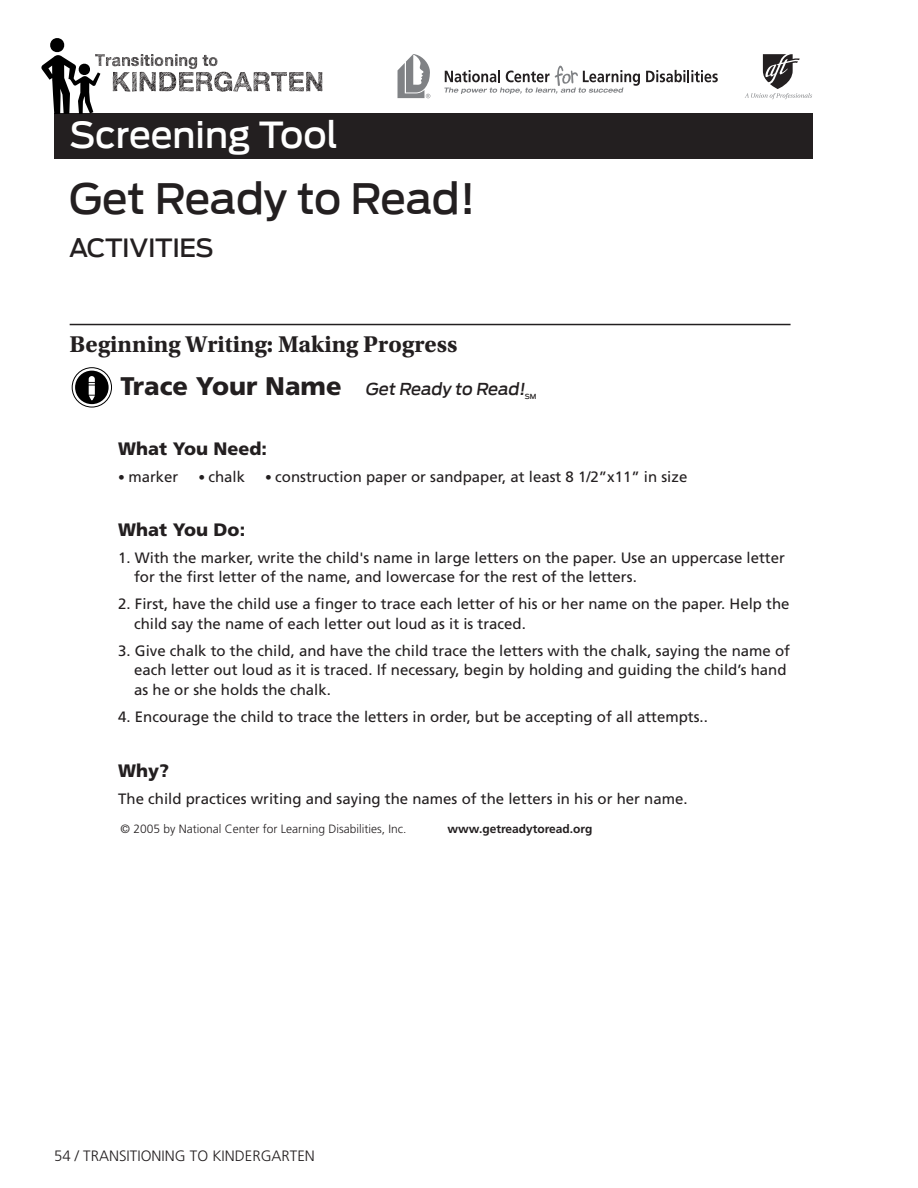
<style>
.page{position:relative;width:918px;height:1188px;background:#fff}
.page>*{position:absolute;margin:0;border:0;box-sizing:border-box;transform-origin:0 0}
.t1{font:500 42px "Antenna";letter-spacing:-.01em;color:#231f20}
.t2{font:500 36px "Antenna";color:#fff}
.t3{font:500 25.2px "Antenna";letter-spacing:-.015em;color:#231f20}
.t4{font:700 24px "Utopia Std";color:#231f20}
.Activity_Supplies{font:900 18px "Frutiger LT Std";color:#231f20}
.Activity_Steps{font:900 18px "Frutiger LT Std";color:#231f20}
.Activity_Results{font:900 18px "Frutiger LT Std";color:#231f20}
.Activity_Title{font:500 16.5px "Antenna";color:#231f20}
.Activity_Steps_List{font:15px/19.5px "Frutiger LT Std";color:#231f20}
.Activity_Results-2{font:15px "Frutiger LT Std";color:#231f20}
.Activity_Supplies-2{font:15px "Frutiger LT Std";color:#231f20}
.t5{font:300 15px "Frutiger LT Std";color:#231f20}
.Copyright_and_Websit{font:300 12px "Frutiger LT Std";color:#231f20}
.Copyright_and_Websit-2{font:700 12px "Frutiger LT Std";color:#231f20}
.Activity_Title-2{font:500 7.05px "Antenna";color:#231f20}
.s1{font-family:"Frutiger LT Std";font-weight:900;font-size:25.5px}
.s2{font-size:13.5px}
</style>
<div class="page">
<div style="left:54px;top:113px;width:758px;height:46px;background:#231f20"></div>
<svg style="left:41px;top:38px;width:281px;height:76px"></svg>
<svg style="left:745px;top:54px;width:67px;height:45px"></svg>
<svg style="left:646px;top:70px;width:72px;height:12px"></svg>
<svg style="left:398px;top:54px;width:32px;height:44px"></svg>
<svg style="left:444px;top:66px;width:196px;height:28px"></svg>
<hr style="left:70px;top:324px;width:721px;height:1px;background:#231f20">
<div style="left:72px;top:367px;width:40px;height:40px;border:1px solid #000;border-radius:50%"></div>
<svg style="left:75px;top:371px;width:34px;height:33px"></svg>
<h2 class="t2" style="left:70px;top:113px;width:270px">Screening Tool</h2>
<h1 class="t1" style="left:69px;top:174px;width:408px">Get Ready to Read!</h1>
<h3 class="t3" style="left:69px;top:233px;width:146px">ACTIVITIES</h3>
<p class="t4" style="left:70px;top:331px;width:389px">Beginning Writing: Making Progress</p>
<p class="Activity_Title" style="left:121px;top:379px;width:409px"><span class="s1">Tr a c e Yo u r N a m e</span> Get Ready to Read!</p>
<p class="Activity_Title-2" style="left:525px;top:392px;width:13px">SM</p>
<p class="Activity_Supplies" style="left:118px;top:438px;width:150px">What You Need:</p>
<p class="Activity_Supplies-2" style="left:118px;top:468px;width:62px"><span class="s2">•</span> marker</p>
<p class="Activity_Supplies-2" style="left:198px;top:468px;width:48px"><span class="s2">•</span> chalk</p>
<p class="Activity_Supplies-2" style="left:265px;top:468px;width:424px"><span class="s2">•</span> construction paper or sandpaper, at least 8 1/2”x11” in size</p>
<p class="Activity_Steps" style="left:118px;top:519px;width:128px">What You Do:</p>
<p class="Activity_Steps_List" style="left:134px;top:548px;width:652px;text-indent:-16px">1. With the marker, write the child's name in large letters on the paper. Use an uppercase letter for the first letter of the name, and lowercase for the rest of the letters.</p>
<p class="Activity_Steps_List" style="left:134px;top:594px;width:657px;text-indent:-16px">2. First, have the child use a finger to trace each letter of his or her name on the paper. Help the child say the name of each letter out loud as it is traced.</p>
<p class="Activity_Steps_List" style="left:134px;top:641px;width:657px;text-indent:-16px">3. Give chalk to the child, and have the child trace the letters with the chalk, saying the name of each letter out loud as it is traced. If necessary, begin by holding and guiding the child’s hand as he or she holds the chalk.</p>
<p class="Activity_Steps_List" style="left:118px;top:707px;width:591px">4. Encourage the child to trace the letters in order, but be accepting of all attempts..</p>
<p class="Activity_Results" style="left:118px;top:760px;width:53px">Why?</p>
<p class="Activity_Results-2" style="left:118px;top:790px;width:571px">The child practices writing and saying the names of the letters in his or her name.</p>
<p class="Copyright_and_Websit" style="left:121px;top:822px;width:287px">© 2005 by National Center for Learning Disabilities, Inc.</p>
<p class="Copyright_and_Websit-2" style="left:448px;top:822px;width:146px">www.getreadytoread.org</p>
<p class="t5" style="left:54px;top:1147px;width:262px">54 / TRANSITIONING TO KINDERGARTEN</p>
</div>
